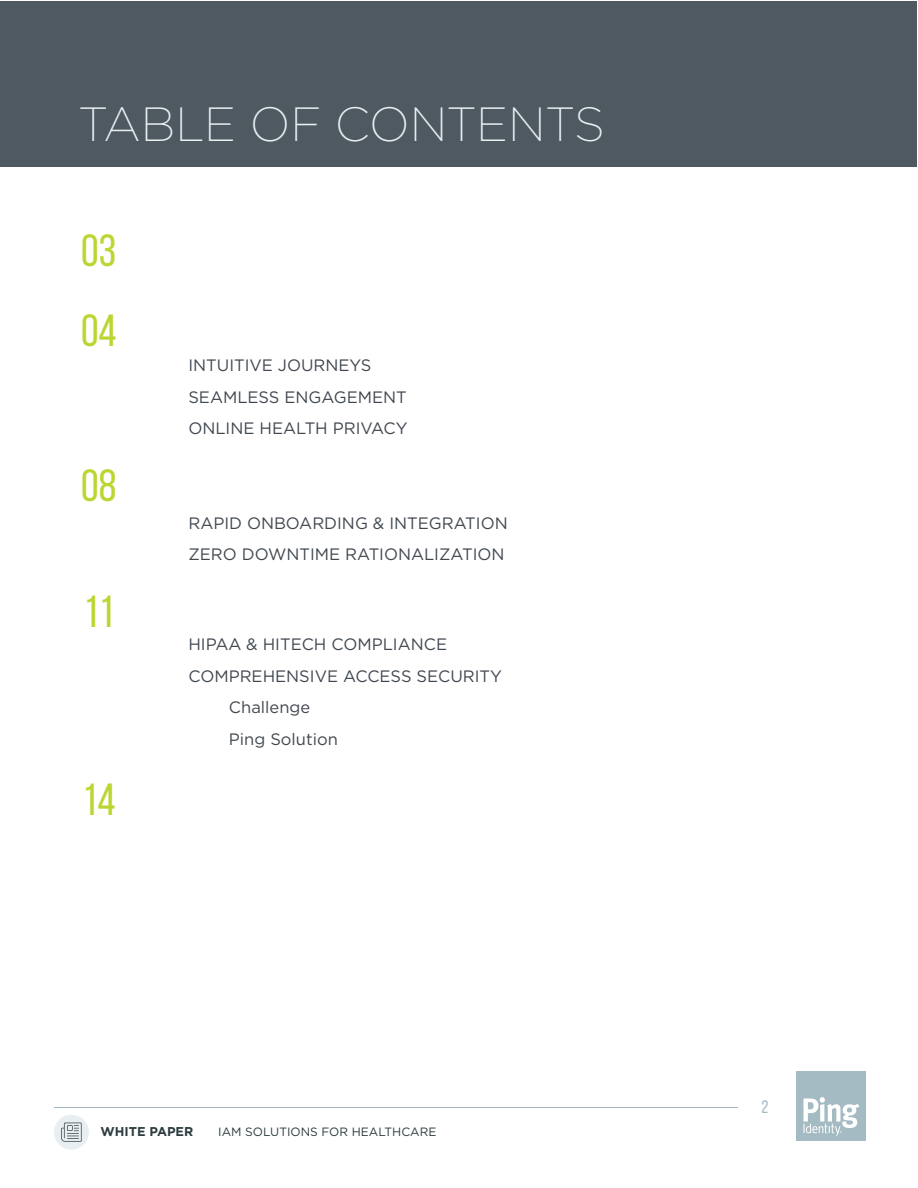
<style>
.page{position:relative;width:918px;height:1188px;background:#fff}
.page>*{position:absolute;margin:0;border:0;box-sizing:border-box;transform-origin:0 0}
.t1{font:200 48px "Gotham";color:#e7eff1}
.t2{font:45px/79.9px "Bebas Neue";color:#bdd531}
.t3{font:18px "Bebas Neue";color:#a5bbc3}
.t4{font:16.5px/31.5px "Gotham";color:#40474f}
.t5{font:700 12.75px "Gotham";color:#2b3b3e}
.t6{font:12px "Gotham";color:#2b3b3e}
</style>
<div class="page">
<div style="left:54px;top:1115px;width:35px;height:35px;background:#e7eff1;border-radius:50%"></div>
<hr style="left:54px;top:1107px;width:684px;height:1px;background:#a2b8c4">
<div style="left:796px;top:1071px;width:69px;height:70px;background:#a5bbc3"></div>
<svg style="left:803px;top:1097px;width:56px;height:39px"></svg>
<svg style="left:61px;top:1123px;width:21px;height:19px"></svg>
<div style="left:1px;top:1px;width:916px;height:165px;background:#4f5962"></div>
<h1 class="t1" style="left:79px;top:94px;width:528px">TABLE OF CONTENTS</h1>
<h2 class="t2" style="left:81px;top:210px;width:37px">03<br>04</h2>
<h2 class="t2" style="left:81px;top:445px;width:37px">08</h2>
<h2 class="t2" style="left:84px;top:571px;width:32px">11</h2>
<h2 class="t2" style="left:82px;top:759px;width:35px">14</h2>
<p class="t4" style="left:188px;top:349px;width:221px">INTUITIVE JOURNEYS<br>SEAMLESS ENGAGEMENT<br>ONLINE HEALTH PRIVACY</p>
<p class="t4" style="left:188px;top:507px;width:321px">RAPID ONBOARDING &amp; INTEGRATION<br>ZERO DOWNTIME RATIONALIZATION</p>
<p class="t4" style="left:188px;top:628px;width:260px">HIPAA &amp; HITECH COMPLIANCE</p>
<p class="t4" style="left:188px;top:660px;width:315px">COMPREHENSIVE ACCESS SECURITY</p>
<p class="t4" style="left:229px;top:691px;width:83px">Challenge</p>
<p class="t4" style="left:229px;top:723px;width:110px">Ping Solution</p>
<p class="t5" style="left:100px;top:1123px;width:94px">WHITE PAPER</p>
<p class="t6" style="left:218px;top:1124px;width:220px">IAM SOLUTIONS FOR HEALTHCARE</p>
<p class="t3" style="left:762px;top:1097px;width:8px">2</p>
</div>
